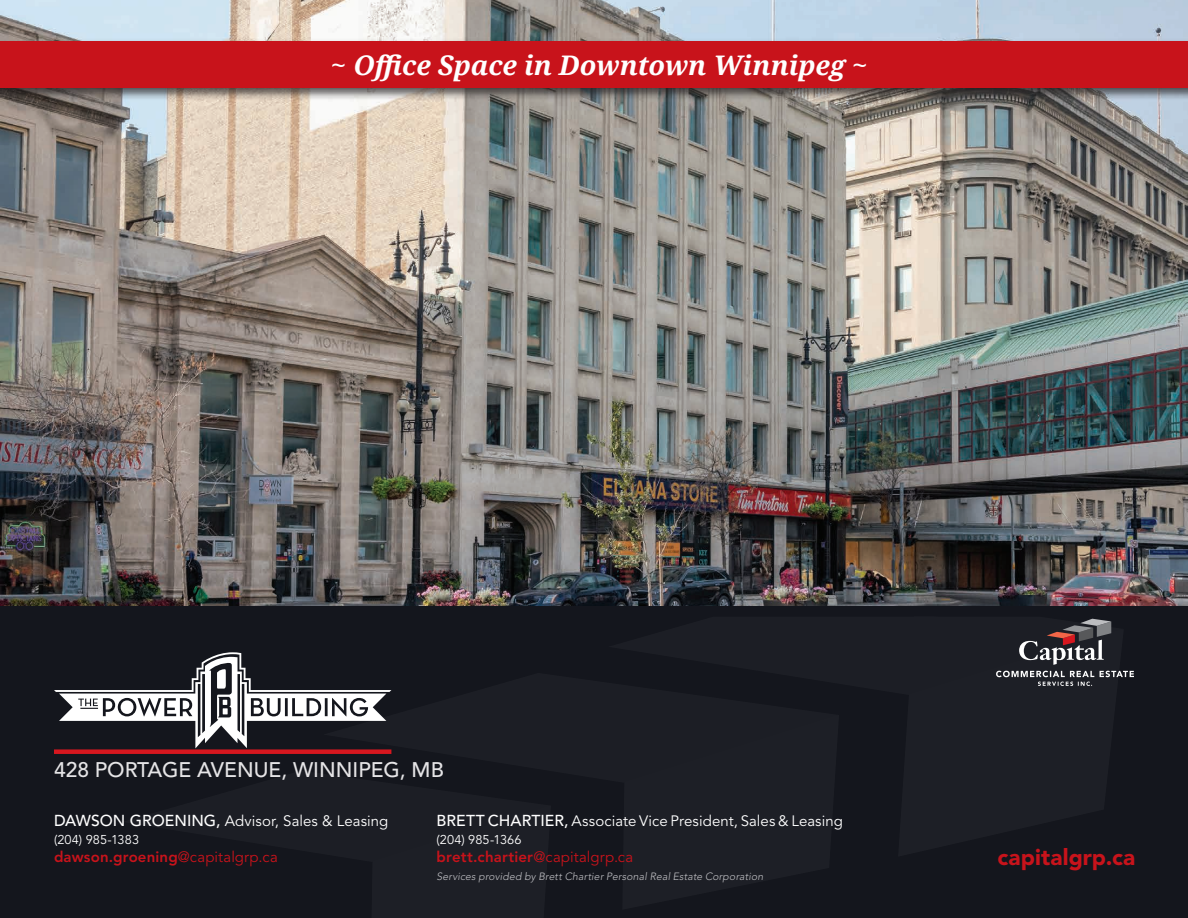
<style>
.page{position:relative;width:1188px;height:918px;background:#fff}
.page>*{position:absolute;margin:0;border:0;box-sizing:border-box;transform-origin:0 0}
.t1{font:italic 700 27px "Droid Serif";color:#fff}
.t2{font:900 22.5px "Avenir LT Std";letter-spacing:.005em;color:#c8131b}
.t3{font:500 21px "Avenir LT Std";color:#e5e4e6}
.t4{font:15px "Avenir LT Std";letter-spacing:.005em;color:#fff}
.t5{font:800 15px "Avenir LT Std";letter-spacing:.01em;color:#c8131b}
.t6{font:12.75px "Avenir LT Std";letter-spacing:.005em;color:#fff}
.t7{font:italic 300 10.5px "Avenir LT Std";letter-spacing:.015em;color:#c1c1c5}
.s1{font-weight:500;font-size:15.75px}
.s2{font-weight:400}
</style>
<div class="page">
<div style="left:0;top:606px;width:1188px;height:312px;background:#14161d"></div>
<svg style="left:996px;top:618px;width:138px;height:68px"></svg>
<img style="left:0;top:0;width:1188px;height:606px">
<div style="left:0;top:38px;width:1188px;height:63px;background:#231f20;opacity:.75"></div>
<div style="left:0;top:41px;width:1188px;height:47px;background:#c8131b"></div>
<svg style="left:54px;top:652px;width:337px;height:96px"></svg>
<div style="left:54px;top:749px;width:337px;height:5px;background:#d7171f"></div>
<h1 class="t1" style="left:331px;top:46px;width:538px">~ Office Space in Downtown Winnipeg ~</h1>
<h3 class="t3" style="left:54px;top:757px;width:391px">428 PORTAGE AVENUE, WINNIPEG, MB</h3>
<p class="t4" style="left:436px;top:812px;width:408px"><span class="s1">BRETT CHARTIER,</span> Associate Vice President, Sales &amp; Leasing</p>
<p class="t6" style="left:436px;top:832px;width:87px">(204) 985-1366</p>
<p class="t5" style="left:436px;top:848px;width:198px">brett.chartier<span class="s2">@capitalgrp.ca</span></p>
<p class="t7" style="left:436px;top:870px;width:328px">Services provided by Brett Chartier Personal Real Estate Corporation</p>
<p class="t4" style="left:54px;top:812px;width:336px"><span class="s1">DAWSON GROENING,</span> Advisor, Sales &amp; Leasing</p>
<p class="t6" style="left:54px;top:832px;width:87px">(204) 985-1383</p>
<p class="t5" style="left:54px;top:848px;width:225px">dawson.groening<span class="s2">@capitalgrp.ca</span></p>
<h2 class="t2" style="left:998px;top:843px;width:139px">capitalgrp.ca</h2>
</div>
